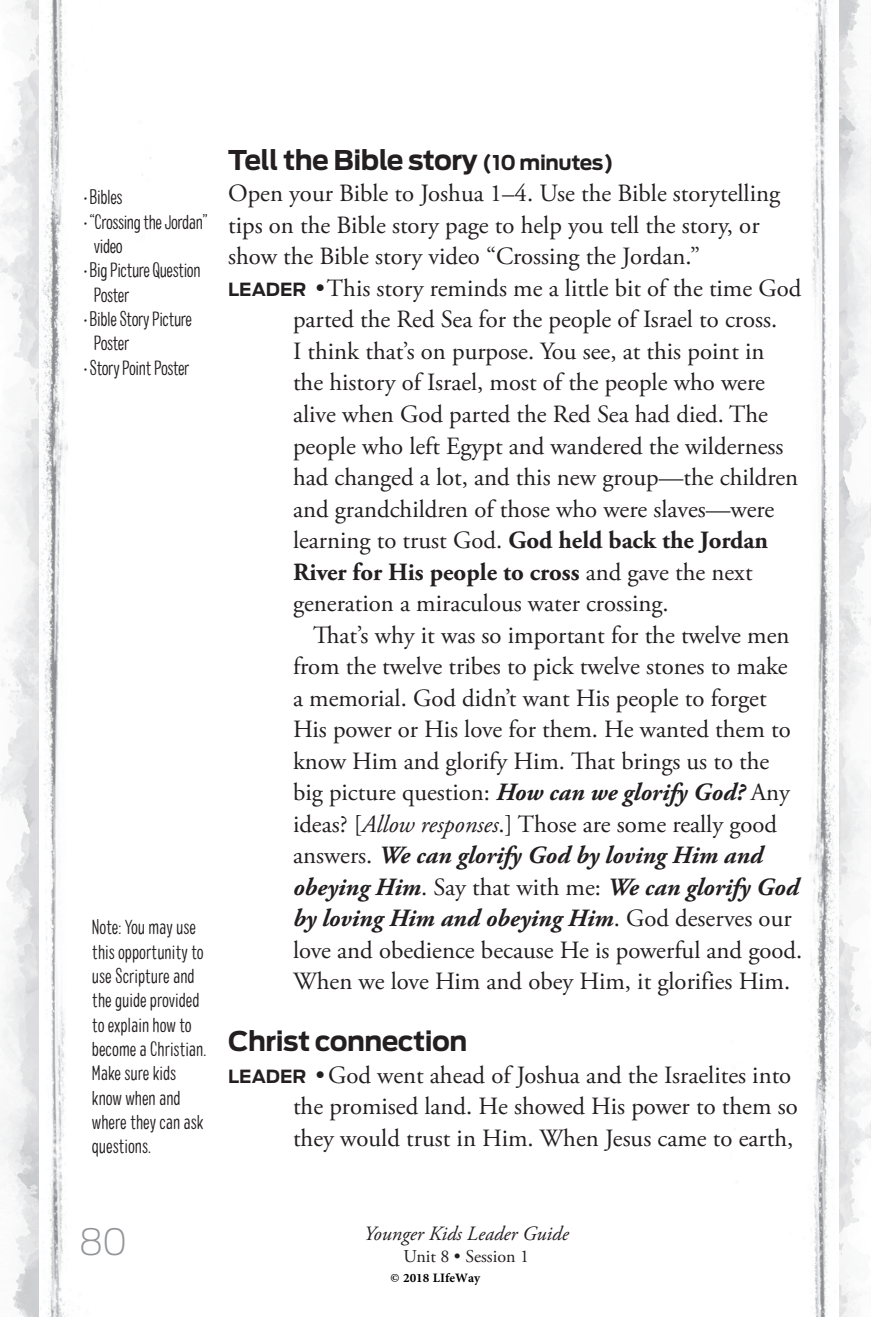
<style>
.page{position:relative;width:871px;height:1317px;background:#fff}
.page>*{position:absolute;margin:0;border:0;box-sizing:border-box;transform-origin:0 0}
.t1{font:200 36px "Antenna";color:#939598}
.subhead1_nested{font:700 27px "Antenna";letter-spacing:-.02em;color:#231f20}
.lead-in{font:24.75px/31.5px "Adobe Garamond Pro";color:#231f20}
.lead-in-indent{font:24.75px/31.5px "Adobe Garamond Pro";color:#231f20}
.body_no_indent{font:24.75px/31.5px "Adobe Garamond Pro";color:#231f20}
.t2{font:300 condensed 20.25px/24.3px "Colby";letter-spacing:-.01em;color:#231f20}
.t3{font:italic 20.25px "Adobe Garamond Pro";color:#231f20}
.t4{font:18px "Adobe Garamond Pro";color:#231f20}
.t5{font:700 18px "Adobe Arabic";color:#000}
.s1{font-size:20.25px}
.s2{font-family:"Antenna";font-weight:700;font-size:18px}
.s3{font-weight:700}
.s4{font-weight:700;font-style:italic}
.s5{font-style:italic}
</style>
<div class="page">
<img style="left:838px;top:0;width:33px;height:1316px">
<img style="left:0;top:0;width:39px;height:1316px">
<img style="left:39px;top:0;width:112px;height:1316px">
<img style="left:726px;top:0;width:112px;height:1316px">
<p class="t2" style="left:84px;top:185px;width:40px">• Bibles</p>
<p class="t2" style="left:94px;top:209px;width:115px;text-indent:-10px">•“Crossing the Jordan” video</p>
<p class="t2" style="left:94px;top:258px;width:108px;text-indent:-10px">• Big Picture Question<br>Poster</p>
<p class="t2" style="left:94px;top:306px;width:100px;text-indent:-10px">• Bible Story Picture<br>Poster</p>
<p class="t2" style="left:84px;top:355px;width:107px">•Story Point Poster</p>
<p class="t2" style="left:92px;top:914px;width:116px">Note: You may use this opportunity to use Scripture and the guide provided to explain how to become a Christian.<br>Make sure kids know when and where they can ask questions.</p>
<p class="subhead1_nested" style="left:228px;top:144px;width:387px">Tell the Bible story <span class="s1">(10 minutes)</span></p>
<p class="body_no_indent" style="left:228px;top:179px;width:554px">Open your Bible to Joshua 1–4. Use the Bible storytelling tips on the Bible story page to help you tell the story, or show the Bible story video “Crossing the Jordan.”</p>
<p class="lead-in" style="left:293px;top:273px;width:510px;text-indent:-65px"><span class="s2">LEADER</span> •This story reminds me a little bit of the time God parted the Red Sea for the people of Israel to cross.<br>I think that’s on purpose. You see, at this point in<br>the history of Israel, most of the people who were alive when God parted the Red Sea had died. The people who left Egypt and wandered the wilderness had changed a lot, and this new group—the children and grandchildren of those who were slaves—were learning to trust God. <span class="s3">God held back the Jordan River for His people to cross</span> and gave the next generation a miraculous water crossing.</p>
<p class="lead-in-indent" style="left:293px;top:620px;width:511px;text-indent:20px">That’s why it was so important for the twelve men from the twelve tribes to pick twelve stones to make a memorial. God didn’t want His people to forget His power or His love for them. He wanted them to know Him and glorify Him. That brings us to the big picture question: <span class="s4">How can we glorify God?</span> Any ideas? [<span class="s5">Allow responses</span>.] Those are some really good answers. <span class="s4">We can glorify God by loving Him and obeying Him</span>. Say that with me: <span class="s4">We can glorify God by loving Him and obeying Him</span>. God deserves our love and obedience because He is powerful and good.<br>When we love Him and obey Him, it glorifies Him.</p>
<p class="subhead1_nested" style="left:228px;top:1025px;width:241px">Christ connection</p>
<p class="lead-in" style="left:293px;top:1059px;width:506px;text-indent:-65px"><span class="s2">LEADER</span> •God went ahead of Joshua and the Israelites into the promised land. He showed His power to them so they would trust in Him. When Jesus came to earth,</p>
<h1 class="t1" style="left:79px;top:1220px;width:50px">80</h1>
<p class="t3" style="left:364px;top:1221px;width:206px">Younger Kids Leader Guide</p>
<p class="t4" style="left:403px;top:1245px;width:127px">Unit 8 • Session 1</p>
<p class="t5" style="left:391px;top:1265px;width:91px">© 2018 LIfeWay</p>
</div>
